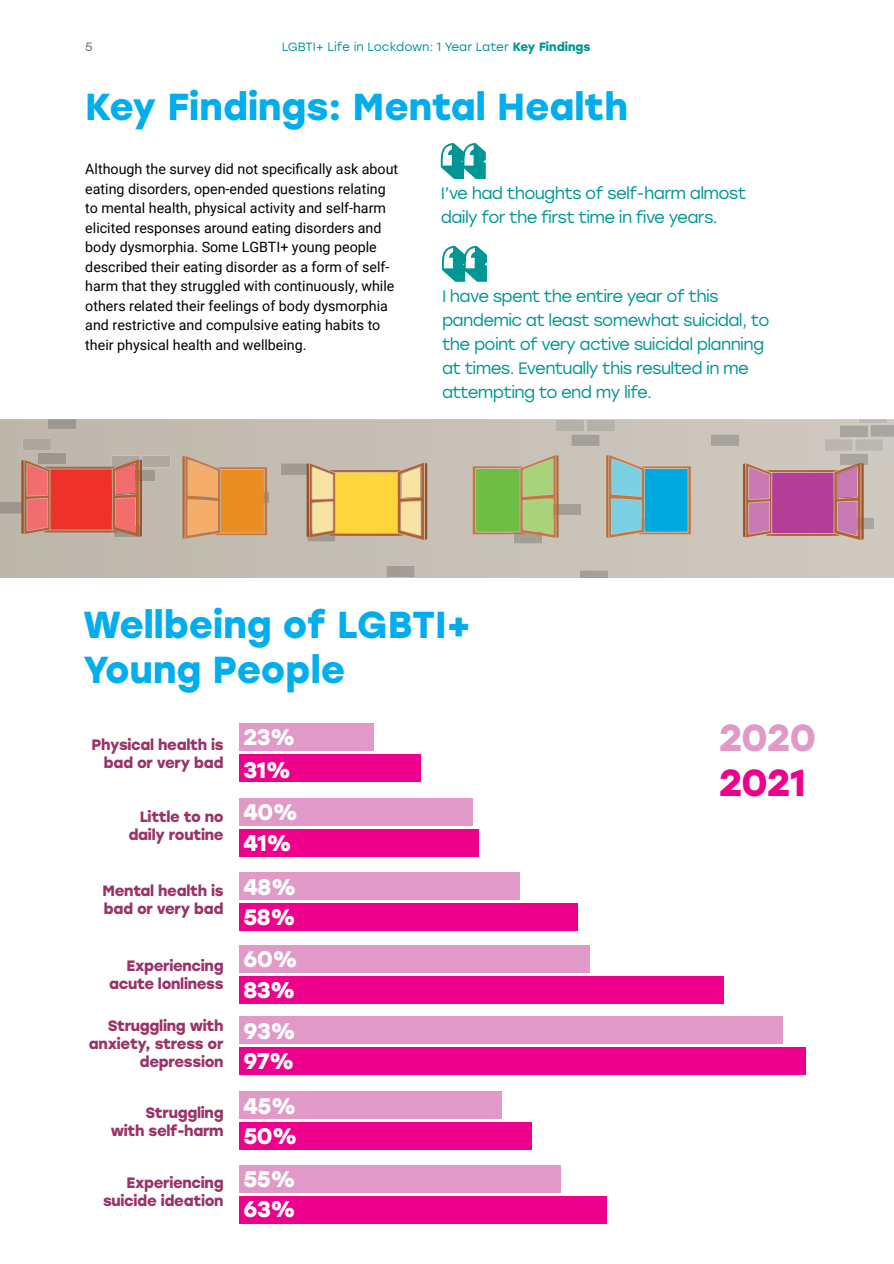
<style>
.page{position:relative;width:894px;height:1264px;background:#fff}
.page>*{position:absolute;margin:0;border:0;box-sizing:border-box;transform-origin:0 0}
.t1{font:75px "WTR Gothic Open Shaded";color:#009693}
.t2{font:700 37.5px/45px "Stolzl";color:#00aeef}
.t3{font:700 37.5px "Stolzl";color:#e09ac7}
.t4{font:700 37.5px "Stolzl";color:#ef008b}
.t5{font:700 22.5px/30px "Stolzl";letter-spacing:-.02em;color:#fff}
.t6{font:16.5px/24px "Stolzl";letter-spacing:-.04em;color:#009693}
.t7{font:700 15px/18px "Stolzl";letter-spacing:-.02em;color:#936;text-align:right}
.t8{font:14.25px/19.5px "Roboto";color:#000}
.t9{font:12px "Stolzl";color:#009693}
.t10{font:12px "Stolzl";color:#636466}
.s1{font-weight:700}
</style>
<div class="page">
<div style="left:239px;top:1195px;width:368px;height:28px;background:#ef008c"></div>
<div style="left:239px;top:1164px;width:321px;height:28px;background:#e19ac8"></div>
<div style="left:239px;top:1121px;width:292px;height:28px;background:#ef008c"></div>
<div style="left:239px;top:1091px;width:263px;height:27px;background:#e19ac8"></div>
<div style="left:239px;top:1047px;width:566px;height:27px;background:#ef008c"></div>
<div style="left:239px;top:1016px;width:543px;height:28px;background:#e19ac8"></div>
<div style="left:239px;top:975px;width:485px;height:28px;background:#ef008c"></div>
<div style="left:239px;top:945px;width:350px;height:27px;background:#e19ac8"></div>
<div style="left:239px;top:903px;width:339px;height:27px;background:#ef008c"></div>
<div style="left:239px;top:872px;width:280px;height:28px;background:#e19ac8"></div>
<div style="left:239px;top:828px;width:239px;height:28px;background:#ef008c"></div>
<div style="left:239px;top:798px;width:234px;height:27px;background:#e19ac8"></div>
<div style="left:239px;top:754px;width:181px;height:27px;background:#ef008c"></div>
<div style="left:239px;top:723px;width:134px;height:28px;background:#e19ac8"></div>
<svg style="left:0;top:419px;width:893px;height:159px;background:#c5bfb5"></svg>
<svg style="left:48px;top:419px;width:28px;height:10px"></svg>
<svg style="left:386px;top:565px;width:28px;height:12px"></svg>
<svg style="left:579px;top:570px;width:29px;height:8px"></svg>
<svg style="left:556px;top:420px;width:59px;height:26px;background:#b9b4ac"></svg>
<svg style="left:182px;top:456px;width:87px;height:82px;background:#dd9b58"></svg>
<svg style="left:0;top:438px;width:170px;height:99px;background:#cc857a"></svg>
<svg style="left:280px;top:462px;width:147px;height:79px;background:#dcbe77"></svg>
<svg style="left:472px;top:455px;width:109px;height:88px;background:#a5b97c"></svg>
<svg style="left:606px;top:455px;width:84px;height:82px;background:#65b1c2"></svg>
<svg style="left:710px;top:419px;width:183px;height:121px;background:#c39eaa"></svg>
<p class="t10" style="left:85px;top:39px;width:9px">5</p>
<p class="t9" style="left:282px;top:39px;width:310px">LGBTI+ Life in Lockdown: 1 Year Later <span class="s1">Key Findings</span></p>
<h2 class="t2" style="left:85px;top:82px;width:544px">Key Findings: Mental Health</h2>
<p class="t8" style="left:85px;top:159px;width:314px">Although the survey did not specifically ask about eating disorders, open-ended questions relating to mental health, physical activity and self-harm</p>
<p class="t8" style="left:85px;top:217px;width:310px">elicited responses around eating disorders and body dysmorphia. Some LGBTI+ young people described their eating disorder as a form of self&shy;harm that they struggled with continuously, while others related their feelings of body dysmorphia and restrictive and compulsive eating habits to their physical health and wellbeing.</p>
<h1 class="t1" style="left:438px;top:142px;width:51px">“</h1>
<p class="t6" style="left:441px;top:181px;width:307px">I’ve had thoughts of self-harm almost daily for the first time in five years.</p>
<h1 class="t1" style="left:439px;top:245px;width:51px">“</h1>
<p class="t6" style="left:442px;top:283px;width:329px">I have spent the entire year of this pandemic at least somewhat suicidal, to the point of very active suicidal planning at times. Eventually this resulted in me attempting to end my life.</p>
<h2 class="t2" style="left:83px;top:600px;width:389px">Wellbeing of LGBTI+<br>Young People</h2>
<p class="t7" style="left:91px;top:735px;width:134px">Physical health is bad or very bad</p>
<p class="t7" style="left:128px;top:807px;width:97px">Little to no daily routine</p>
<p class="t7" style="left:102px;top:880px;width:123px;text-align:left">Mental health is bad or very bad</p>
<p class="t7" style="left:109px;top:955px;width:116px">Experiencing acute lonliness</p>
<p class="t7" style="left:89px;top:1015px;width:136px">Struggling with anxiety, stress or depression</p>
<p class="t7" style="left:111px;top:1102px;width:114px">Struggling with self-harm</p>
<p class="t7" style="left:103px;top:1173px;width:122px">Experiencing suicide ideation</p>
<h3 class="t5" style="left:243px;top:719px;width:53px;line-height:33px">23%<br>31%</h3>
<h3 class="t5" style="left:243px;top:794px;width:56px;line-height:31.5px">40%<br>41%</h3>
<h3 class="t5" style="left:243px;top:870px;width:54px">48%<br>58%</h3>
<h3 class="t5" style="left:243px;top:941px;width:56px;line-height:31.5px">60%<br>83%</h3>
<h3 class="t5" style="left:243px;top:1014px;width:54px">93%<br>97%</h3>
<h3 class="t5" style="left:243px;top:1089px;width:55px">45%<br>50%</h3>
<h3 class="t5" style="left:243px;top:1163px;width:54px">55%<br>63%</h3>
<h2 class="t3" style="left:718px;top:710px;width:98px">2020</h2>
<h2 class="t4" style="left:718px;top:755px;width:88px">2021</h2>
</div>
